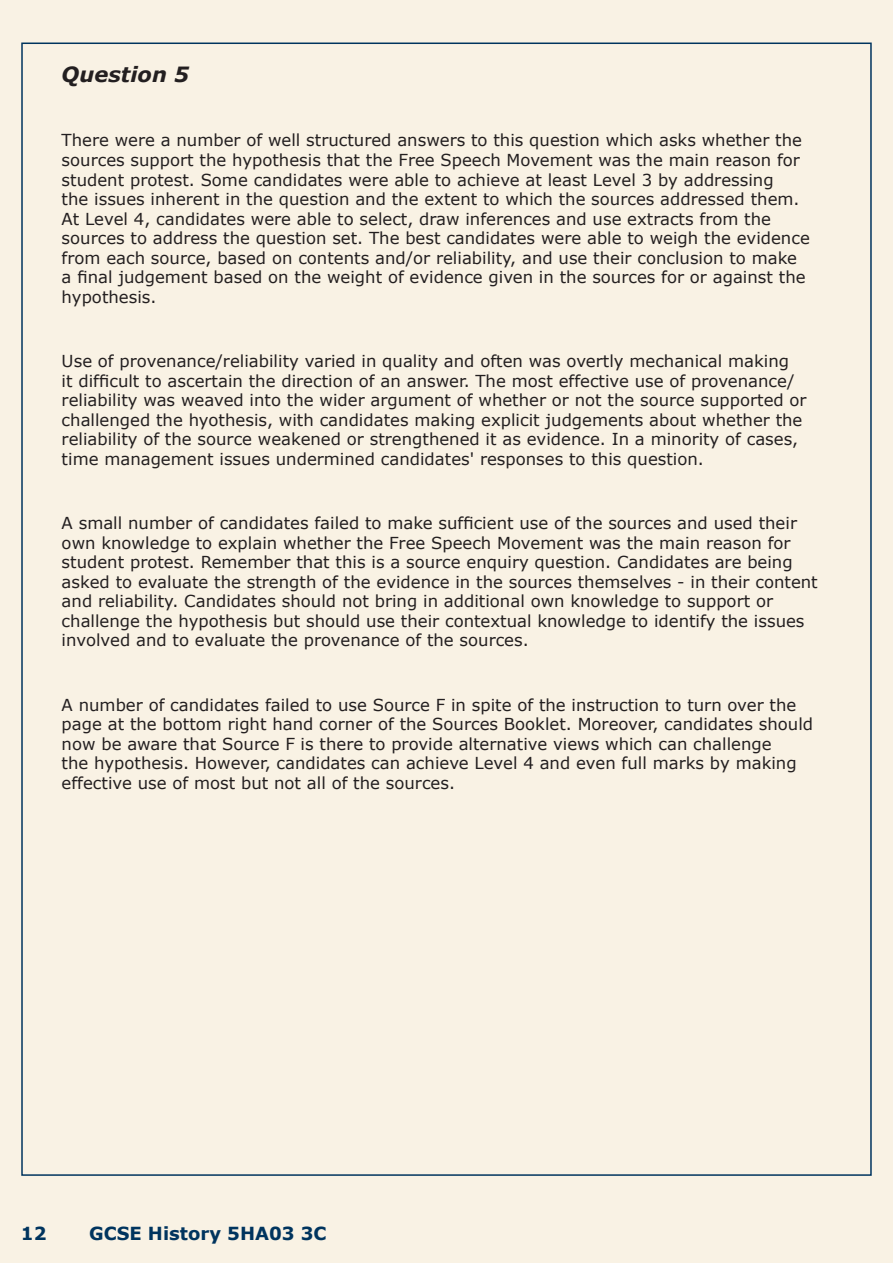
<style>
.page{position:relative;width:893px;height:1263px;background:#f9f2e4}
.page>*{position:absolute;margin:0;border:0;box-sizing:border-box;transform-origin:0 0}
.t1{font:italic 700 21px "Verdana";color:#231f20}
.t2{font:700 18px "Verdana";color:#00345e}
.t3{font:16.5px/19.5px "Verdana";color:#231f20}
</style>
<div class="page">
<p class="t1" style="left:62px;top:61px;width:129px">Question 5</p>
<p class="t3" style="left:62px;top:130px;width:750px">There were a number of well structured answers to this question which asks whether the sources support the hypothesis that the Free Speech Movement was the main reason for student protest. Some candidates were able to achieve at least Level 3 by addressing<br>the issues inherent in the question and the extent to which the sources addressed them.<br>At Level 4, candidates were able to select, draw inferences and use extracts from the sources to address the question set. The best candidates were able to weigh the evidence from each source, based on contents and/or reliability, and use their conclusion to make a final judgement based on the weight of evidence given in the sources for or against the hypothesis.</p>
<p class="t3" style="left:62px;top:351px;width:746px">Use of provenance/reliability varied in quality and often was overtly mechanical making<br>it difficult to ascertain the direction of an answer. The most effective use of provenance/ reliability was weaved into the wider argument of whether or not the source supported or challenged the hyothesis, with candidates making explicit judgements about whether the reliability of the source weakened or strengthened it as evidence. In a minority of cases, time management issues undermined candidates' responses to this question.</p>
<p class="t3" style="left:62px;top:513px;width:758px">A small number of candidates failed to make sufficient use of the sources and used their own knowledge to explain whether the Free Speech Movement was the main reason for student protest. Remember that this is a source enquiry question. Candidates are being asked to evaluate the strength of the evidence in the sources themselves - in their content and reliability. Candidates should not bring in additional own knowledge to support or challenge the hypothesis but should use their contextual knowledge to identify the issues involved and to evaluate the provenance of the sources.</p>
<p class="t3" style="left:62px;top:694px;width:753px">A number of candidates failed to use Source F in spite of the instruction to turn over the page at the bottom right hand corner of the Sources Booklet. Moreover, candidates should now be aware that Source F is there to provide alternative views which can challenge<br>the hypothesis. However, candidates can achieve Level 4 and even full marks by making effective use of most but not all of the sources.</p>
<p class="t2" style="left:21px;top:1222px;width:27px">12</p>
<p class="t2" style="left:89px;top:1222px;width:239px">GCSE History 5HA03 3C</p>
</div>
